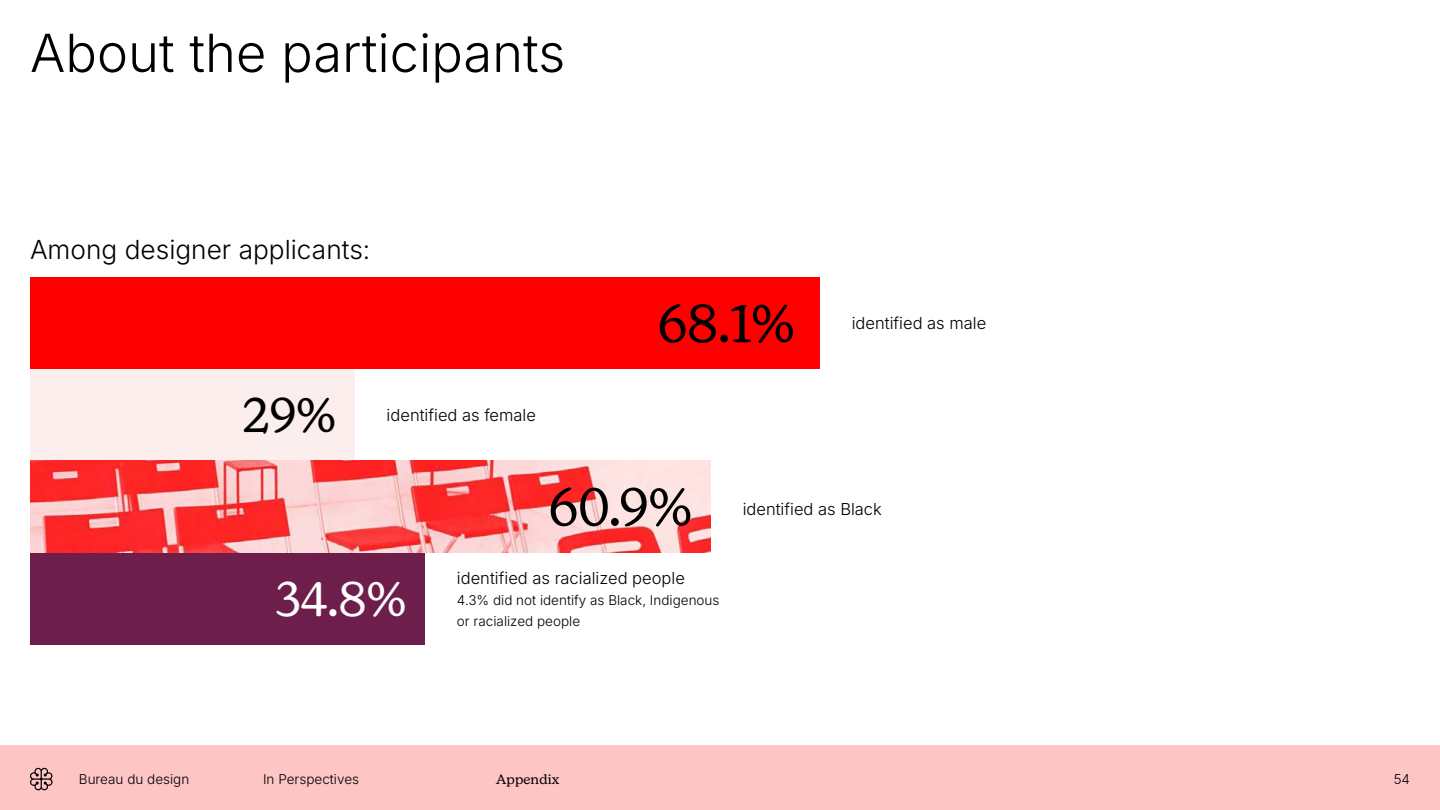
<style>
.page{position:relative;width:1440px;height:810px;background:#fff}
.page>*{position:absolute;margin:0;border:0;box-sizing:border-box;transform-origin:0 0}
.t1{font:52.5px "Inter";color:#000}
.t2{font:52.5px "New Kansas";color:#000}
.t3{font:47.85px "New Kansas";color:#fff}
.t4{font:47.85px "New Kansas";color:#000}
.t5{font:26.25px "Inter";color:#000}
.t6{font:16.5px "Inter";color:#000}
.t7{font:13.5px/21px "Inter";color:#000}
.t8{font:13.5px "New Kansas";letter-spacing:.015em;color:#000}
</style>
<div class="page">
<div style="left:0;top:746px;width:1440px;height:64px;background:#fdc6c5"></div>
<svg style="left:30px;top:768px;width:22px;height:22px"></svg>
<div style="left:30px;top:369px;width:325px;height:92px;background:#fceeed"></div>
<div style="left:30px;top:553px;width:395px;height:91px;background:#6e1e4b"></div>
<div style="left:30px;top:278px;width:790px;height:91px;background:#f00"></div>
<img style="left:30px;top:461px;width:681px;height:92px">
<h1 class="t1" style="left:30px;top:14px;width:537px">About the participants</h1>
<h3 class="t5" style="left:30px;top:230px;width:342px">Among designer applicants:</h3>
<h1 class="t2" style="left:658px;top:293px;width:139px">68.1%</h1>
<p class="t6" style="left:852px;top:311px;width:136px">identified as male</p>
<h2 class="t4" style="left:243px;top:387px;width:95px">29%</h2>
<p class="t6" style="left:387px;top:403px;width:151px">identified as female</p>
<h1 class="t2" style="left:548px;top:476px;width:145px">60.9%</h1>
<p class="t6" style="left:743px;top:497px;width:141px">identified as Black</p>
<h2 class="t3" style="left:275px;top:571px;width:132px">34.8%</h2>
<p class="t6" style="left:457px;top:565px;width:229px">identified as racialized people</p>
<p class="t7" style="left:457px;top:589px;width:264px">4.3% did not identify as Black, Indigenous or racialized people</p>
<p class="t7" style="left:79px;top:768px;width:112px">Bureau du design</p>
<p class="t7" style="left:263px;top:768px;width:98px">In Perspectives</p>
<p class="t8" style="left:496px;top:771px;width:65px">Appendix</p>
<p class="t7" style="left:1394px;top:768px;width:18px">54</p>
</div>
